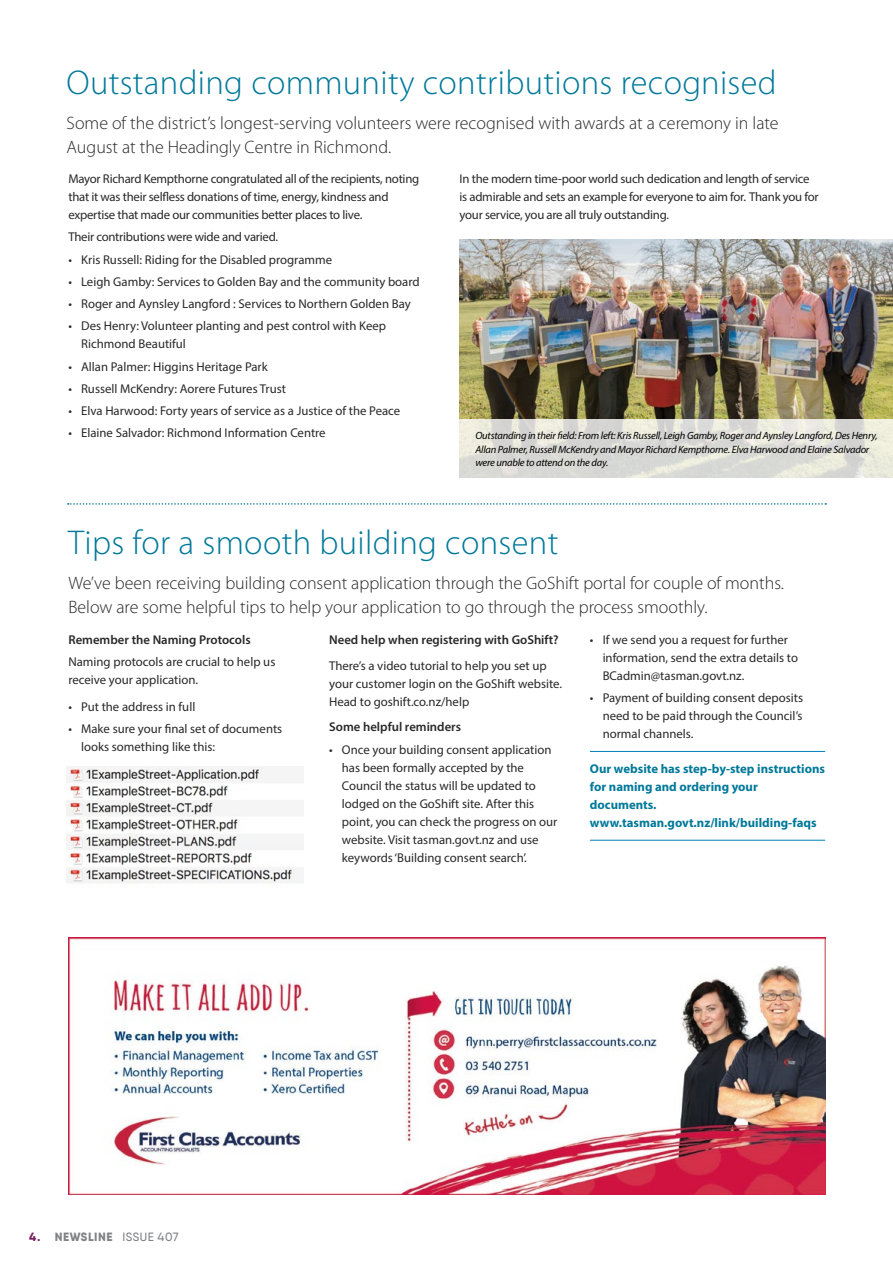
<style>
.page{position:relative;width:893px;height:1263px;background:#fff}
.page>*{position:absolute;margin:0;border:0;box-sizing:border-box;transform-origin:0 0}
.t1{font:300 34.5px "Myriad Pro";letter-spacing:.01em;color:#00799a}
.t2{font:300 18px/24px "Myriad Pro";color:#292829}
.t3{font:12.75px/18px "Myriad Pro";color:#292829}
.t4{font:12.75px/18px "Myriad Pro";letter-spacing:-.02em;color:#292829}
.t5{font:700 12.75px/18px "Myriad Pro";color:#00799a}
.t6{font:600 12.75px "Myriad Pro";color:#292829}
.t7{font:800 12px "Qanelas Soft DEMO";letter-spacing:.045em;color:#808285}
.t8{font:italic 10.5px/13.5px "Myriad Pro";letter-spacing:-.02em;color:#000}
.s1{color:#7b2162}
.s2{font-weight:500}
</style>
<div class="page">
<img style="left:68px;top:938px;width:757px;height:257px">
<svg style="left:68px;top:503px;width:758px;height:2px"></svg>
<hr style="left:590px;top:751px;width:235px;height:1px;background:#007eb9">
<hr style="left:590px;top:840px;width:235px;height:1px;background:#007eb9">
<img style="left:66px;top:766px;width:237px;height:117px">
<img style="left:459px;top:239px;width:434px;height:180px">
<svg style="left:459px;top:419px;width:434px;height:59px;fill:#dadad6"></svg>
<h1 class="t1" style="left:67px;top:63px;width:712px">Outstanding community contributions recognised</h1>
<h2 class="t2" style="left:67px;top:111px;width:714px">Some of the district’s longest-serving volunteers were recognised with awards at a ceremony in late<br>August at the Headingly Centre in Richmond.</h2>
<p class="t4" style="left:68px;top:170px;width:352px">Mayor Richard Kempthorne congratulated all of the recipients, noting that it was their selfless donations of time, energy, kindness and expertise that made our communities better places to live.</p>
<p class="t4" style="left:68px;top:228px;width:211px">Their contributions were wide and varied.</p>
<p class="t3" style="left:68px;top:250px;width:265px">• Kris Russell: Riding for the Disabled programme</p>
<p class="t3" style="left:68px;top:272px;width:353px">• Leigh Gamby: Services to Golden Bay and the community board</p>
<p class="t3" style="left:68px;top:295px;width:344px">• Roger and Aynsley Langford : Services to Northern Golden Bay</p>
<p class="t3" style="left:81px;top:317px;width:306px;text-indent:-13px">• Des Henry: Volunteer planting and pest control with Keep<br>Richmond Beautiful</p>
<p class="t3" style="left:68px;top:357px;width:201px">• Allan Palmer: Higgins Heritage Park</p>
<p class="t3" style="left:68px;top:379px;width:219px">• Russell McKendry: Aorere Futures Trust</p>
<p class="t3" style="left:68px;top:402px;width:333px">• Elva Harwood: Forty years of service as a Justice of the Peace</p>
<p class="t3" style="left:68px;top:424px;width:259px">• Elaine Salvador: Richmond Information Centre</p>
<p class="t4" style="left:459px;top:170px;width:361px">In the modern time-poor world such dedication and length of service is admirable and sets an example for everyone to aim for. Thank you for your service, you are all truly outstanding.</p>
<p class="t8" style="left:475px;top:429px;width:404px">Outstanding in their field: From left: Kris Russell, Leigh Gamby, Roger and Aynsley Langford, Des Henry,<br>Allan Palmer, Russell McKendry and Mayor Richard Kempthorne. Elva Harwood and Elaine Salvador were unable to attend on the day.</p>
<h1 class="t1" style="left:68px;top:523px;width:491px">Tips for a smooth building consent</h1>
<h2 class="t2" style="left:68px;top:571px;width:717px">We’ve been receiving building consent application through the GoShift portal for couple of months.<br>Below are some helpful tips to help your application to go through the process smoothly.</h2>
<p class="t6" style="left:68px;top:631px;width:184px">Remember the Naming Protocols</p>
<p class="t3" style="left:68px;top:652px;width:208px">Naming protocols are crucial to help us receive your application.</p>
<p class="t3" style="left:68px;top:697px;width:128px">• Put the address in full</p>
<p class="t3" style="left:81px;top:719px;width:203px;text-indent:-13px">• Make sure your final set of documents looks something like this:</p>
<p class="t6" style="left:329px;top:631px;width:231px">Need help when registering with GoShift?</p>
<p class="t3" style="left:329px;top:657px;width:234px">There’s a video tutorial to help you set up your customer login on the GoShift website.<br>Head to goshift.co.nz/help</p>
<p class="t6" style="left:329px;top:719px;width:133px">Some helpful reminders</p>
<p class="t3" style="left:342px;top:740px;width:217px;text-indent:-13px">• Once your building consent application has been formally accepted by the Council the status will be updated to lodged on the GoShift site. After this point, you can check the progress on our website. Visit tasman.govt.nz and use keywords ‘Building consent search’.</p>
<p class="t3" style="left:603px;top:630px;width:197px;text-indent:-13px">• If we send you a request for further information, send the extra details to<br>BCadmin@tasman.govt.nz.</p>
<p class="t3" style="left:603px;top:688px;width:202px;text-align:justify;text-indent:-13px">• Payment of building consent deposits need to be paid through the Council’s normal channels.</p>
<p class="t5" style="left:590px;top:759px;width:237px">Our website has step-by-step instructions for naming and ordering your documents. www.tasman.govt.nz/link/building-faqs</p>
<p class="t7" style="left:29px;top:1231px;width:151px"><span class="s1">4.</span> NEWSLINE <span class="s2">ISSUE 407</span></p>
</div>
